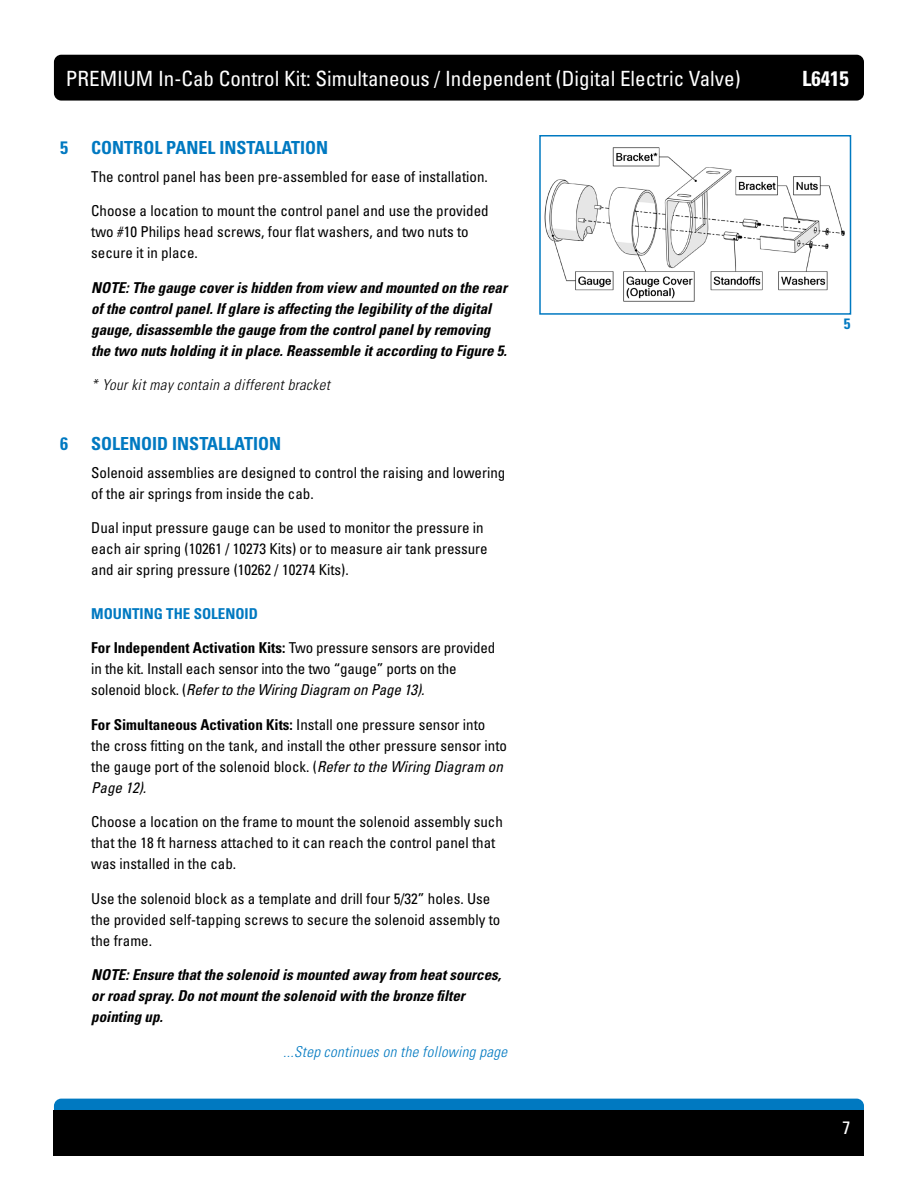
<style>
.page{position:relative;width:918px;height:1188px;background:#fff}
.page>*{position:absolute;margin:0;border:0;box-sizing:border-box;transform-origin:0 0}
.t1{font:condensed 21px "Univers LT Std";color:#fff}
.t2{font:700 condensed 21px "Univers LT Std";color:#fff}
.t3{font:700 condensed 18px "Univers LT Std";color:#0079c1}
.t4{font:condensed 18px "Univers LT Std";color:#fff}
.t5{font:condensed 15px/21px "Univers LT Std";color:#000}
.t6{font:italic 700 condensed 15px/21px "Univers LT Std";color:#000}
.t7{font:italic 300 condensed 15px "Univers LT Std";letter-spacing:.025em;color:#000}
.t8{font:italic 300 condensed 15px "Univers LT Std";letter-spacing:.02em;color:#0079c1}
.t9{font:700 condensed 15px "Univers LT Std";color:#0079c1}
.s1{font-weight:700}
.s2{font-style:italic}
</style>
<div class="page">
<div style="left:54px;top:55px;width:810px;height:46px;background:#000;border-radius:7px"></div>
<div style="left:54px;top:1099px;width:810px;height:45px;background:#0079c1;border-radius:7px"></div>
<div style="left:54px;top:1110px;width:810px;height:46px;background:#000"></div>
<img style="left:544px;top:147px;width:301px;height:155px">
<div style="left:539px;top:135px;width:312px;height:180px;border:2px solid #0079c1"></div>
<h1 class="t1" style="left:66px;top:65px;width:676px">PREMIUM In-Cab Control Kit: Simultaneous / Independent (Digital Electric Valve)</h1>
<p class="t3" style="left:60px;top:137px;width:9px">5</p>
<p class="t3" style="left:91px;top:137px;width:238px">CONTROL PANEL INSTALLATION</p>
<p class="t5" style="left:91px;top:166px;width:398px">The control panel has been pre-assembled for ease of installation.</p>
<p class="t5" style="left:91px;top:200px;width:399px">Choose a location to mount the control panel and use the provided two #10 Philips head screws, four flat washers, and two nuts to secure it in place.</p>
<p class="t6" style="left:91px;top:277px;width:417px">NOTE: The gauge cover is hidden from view and mounted on the rear of the control panel. If glare is affecting the legibility of the digital gauge, disassemble the gauge from the control panel by removing the two nuts holding it in place. Reassemble it according to Figure 5.</p>
<p class="t7" style="left:91px;top:376px;width:240px">* Your kit may contain a different bracket</p>
<p class="t3" style="left:60px;top:432px;width:9px">6</p>
<p class="t3" style="left:91px;top:432px;width:191px">SOLENOID INSTALLATION</p>
<p class="t5" style="left:91px;top:462px;width:416px">Solenoid assemblies are designed to control the raising and lowering of the air springs from inside the cab.</p>
<p class="t5" style="left:91px;top:517px;width:398px">Dual input pressure gauge can be used to monitor the pressure in each air spring (10261 / 10273 Kits) or to measure air tank pressure and air spring pressure (10262 / 10274 Kits).</p>
<p class="t9" style="left:91px;top:604px;width:168px">MOUNTING THE SOLENOID</p>
<p class="t5" style="left:91px;top:637px;width:405px"><span class="s1">For Independent Activation Kits:</span> Two pressure sensors are provided in the kit. Install each sensor into the two “gauge” ports on the solenoid block. (<span class="s2">Refer to the Wiring Diagram on Page 13).</span></p>
<p class="t5" style="left:91px;top:714px;width:417px"><span class="s1">For Simultaneous Activation Kits:</span> Install one pressure sensor into the cross fitting on the tank, and install the other pressure sensor into the gauge port of the solenoid block. (<span class="s2">Refer to the Wiring Diagram on Page 12).</span></p>
<p class="t5" style="left:91px;top:811px;width:413px">Choose a location on the frame to mount the solenoid assembly such that the 18 ft harness attached to it can reach the control panel that was installed in the cab.</p>
<p class="t5" style="left:91px;top:888px;width:411px">Use the solenoid block as a template and drill four 5/32” holes. Use the provided self-tapping screws to secure the solenoid assembly to the frame.</p>
<p class="t6" style="left:91px;top:965px;width:411px">NOTE: Ensure that the solenoid is mounted away from heat sources, or road spray. Do not mount the solenoid with the bronze filter pointing up.</p>
<p class="t8" style="left:283px;top:1043px;width:225px">...Step continues on the following page</p>
<h1 class="t2" style="left:802px;top:65px;width:48px">L6415</h1>
<p class="t9" style="left:844px;top:315px;width:8px">5</p>
<p class="t4" style="left:843px;top:1116px;width:9px">7</p>
</div>
